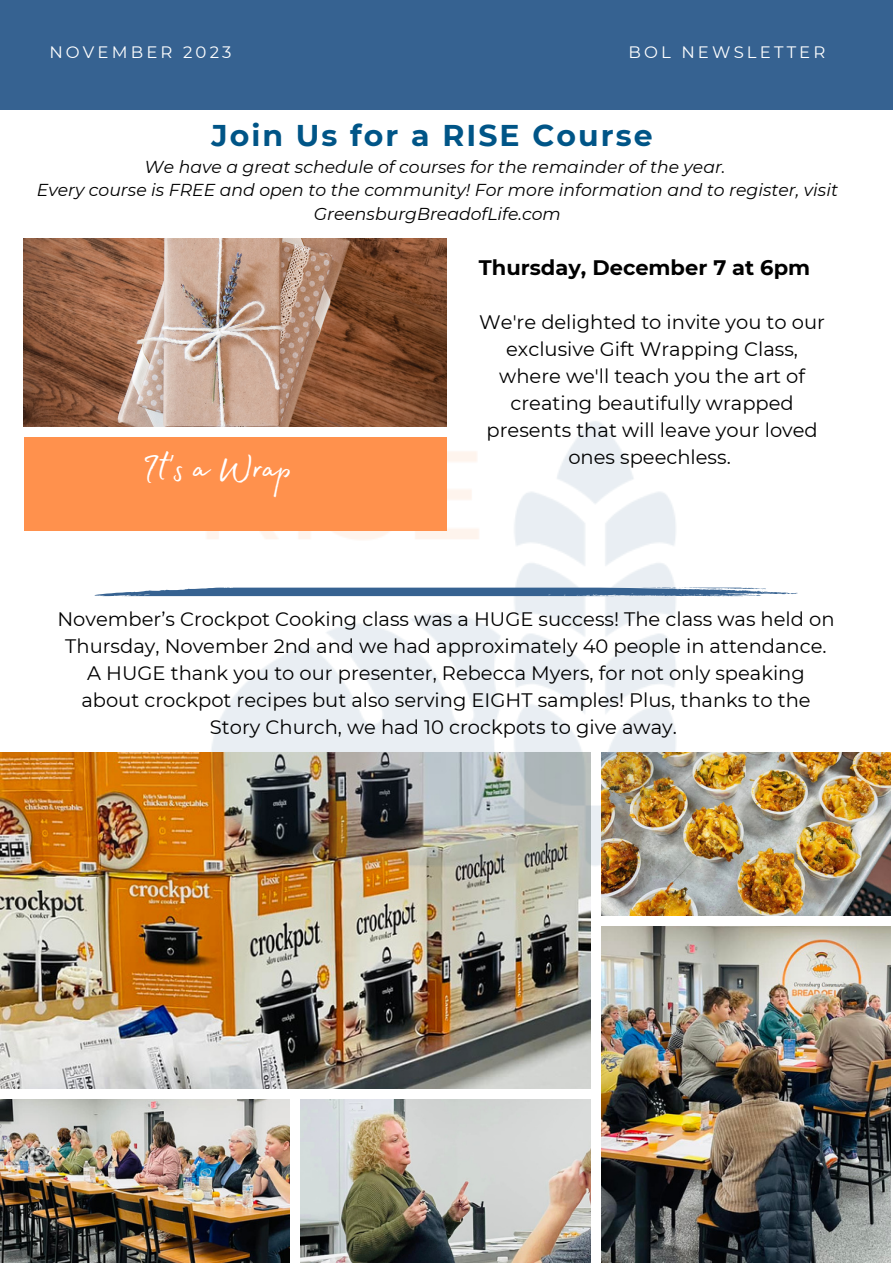
<style>
.page{position:relative;width:893px;height:1264px;background:#fff}
.page>*{position:absolute;margin:0;border:0;box-sizing:border-box;transform-origin:0 0}
.t1{font:48px "Madelyn Fill";color:#fff}
.t2{font:700 30px "Montserrat";letter-spacing:.07em;color:#005587}
.t3{font:700 21px "Montserrat";color:#000}
.t4{font:19.5px/27px "Montserrat";color:#000;text-align:center}
.t5{font:italic 17.25px/23.5px "Montserrat";color:#000;text-align:center}
.t6{font:16.5px "Montserrat";letter-spacing:.19em;color:#fff}
</style>
<div class="page">
<img style="left:0;top:752px;width:590px;height:336px">
<img style="left:794px;top:752px;width:96px;height:163px">
<img style="left:601px;top:926px;width:289px;height:336px">
<img style="left:300px;top:1099px;width:290px;height:163px">
<img style="left:0;top:1099px;width:289px;height:163px">
<img style="left:48px;top:255px;width:746px;height:747px">
<div style="left:0;top:0;width:892px;height:109px;background:#366291"></div>
<img style="left:24px;top:239px;width:422px;height:187px">
<div style="left:24px;top:438px;width:422px;height:93px;background:#ff914d"></div>
<svg style="left:94px;top:587px;width:703px;height:10px;background:#708fb0"></svg>
<p class="t6" style="left:49px;top:42px;width:184px">NOVEMBER 2023</p>
<p class="t6" style="left:628px;top:42px;width:198px">BOL NEWSLETTER</p>
<p class="t2" style="left:211px;top:117px;width:443px">Join Us for a RISE Course</p>
<p class="t5" style="left:145px;top:155px;width:582px">We have a great schedule of courses for the remainder of the year.</p>
<p class="t5" style="left:37px;top:178px;width:802px">Every course is FREE and open to the community! For more information and to register, visit<br>GreensburgBreadofLife.com</p>
<p class="t3" style="left:479px;top:254px;width:333px">Thursday, December 7 at 6pm</p>
<p class="t1" style="left:141px;top:431px;width:152px">It's a Wrap</p>
<p class="t4" style="left:479px;top:308px;width:347px">We're delighted to invite you to our exclusive Gift Wrapping Class, where we'll teach you the art of creating beautifully wrapped presents that will leave your loved ones speechless.</p>
<p class="t4" style="left:57px;top:605px;width:778px">November’s Crockpot Cooking class was a HUGE success! The class was held on Thursday, November 2nd and we had approximately 40 people in attendance.<br>A HUGE thank you to our presenter, Rebecca Myers, for not only speaking about crockpot recipes but also serving EIGHT samples! Plus, thanks to the Story Church, we had 10 crockpots to give away.</p>
</div>
